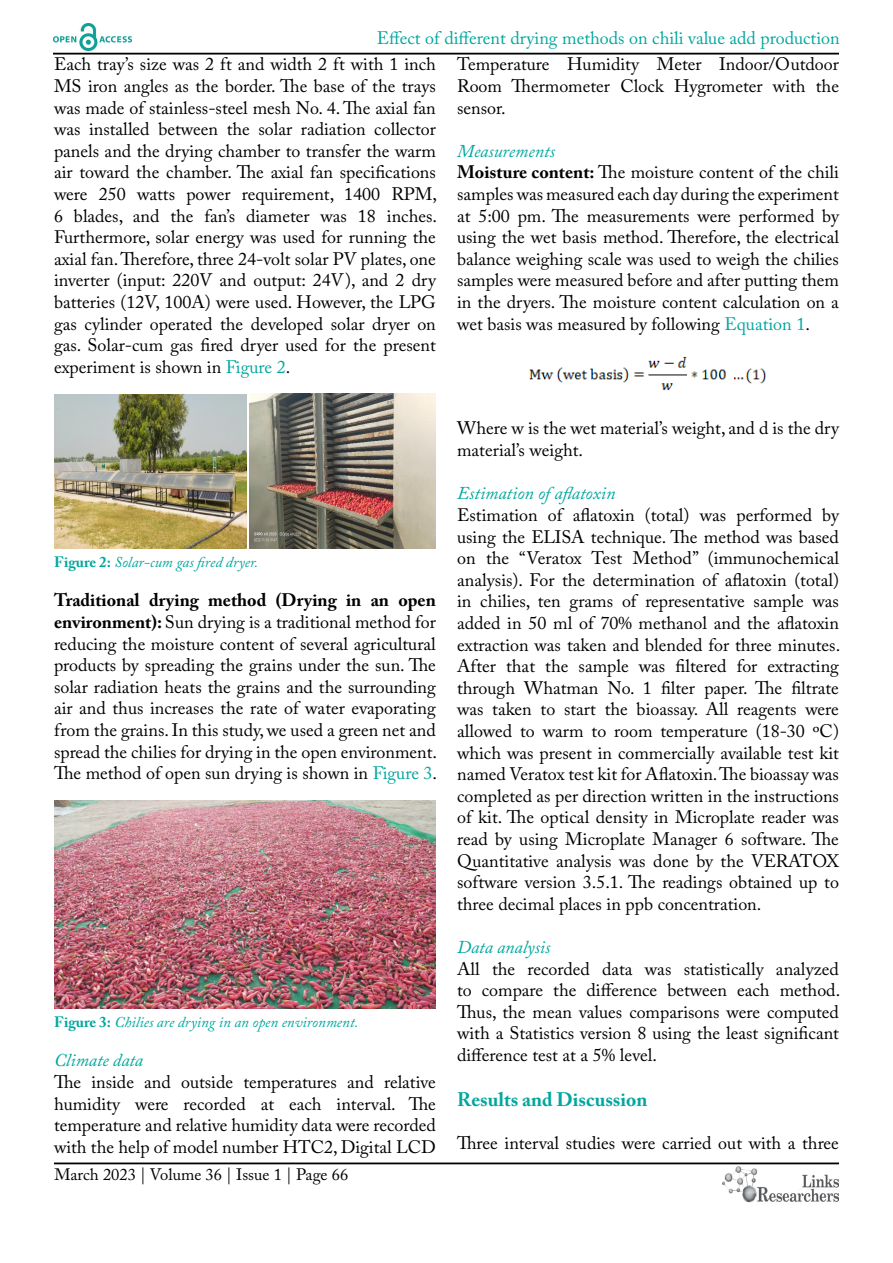
<style>
.page{position:relative;width:893px;height:1263px;background:#fff}
.page>*{position:absolute;margin:0;border:0;box-sizing:border-box;transform-origin:0 0}
.t1{font:700 19.5px "Adobe Caslon Pro";color:#00a79e}
.t2{font:18px/21.6px "Adobe Caslon Pro";color:#000;text-align:justify}
.t3{font:18px "Adobe Caslon Pro";color:#00a79e}
.t4{font:italic 18px "Adobe Caslon Pro";color:#00a79e}
.t5{font:16.5px "Adobe Caslon Pro";color:#000}
.t6{font:italic 15px "Adobe Caslon Pro";color:#00a79e}
.s1{color:#00a79e}
.s2{font-weight:700;font-style:normal}
.s3{font-weight:700}
.s4{font-style:italic;color:#00a79e}
</style>
<div class="page">
<hr style="left:53px;top:53px;width:786px;height:2px;background:#000">
<hr style="left:54px;top:1162px;width:785px;height:2px;background:#000">
<img style="left:722px;top:1166px;width:117px;height:37px">
<img style="left:53px;top:24px;width:78px;height:27px">
<img style="left:54px;top:394px;width:193px;height:155px">
<img style="left:249px;top:394px;width:187px;height:155px">
<img style="left:54px;top:800px;width:382px;height:209px">
<img style="left:530px;top:356px;width:236px;height:35px">
<p class="t3" style="left:377px;top:27px;width:464px">Effect of different drying methods on chili value add production</p>
<p class="t2" style="left:54px;top:53px;width:385px">Each tray’s size was 2 ft and width 2 ft with 1 inch MS iron angles as the border. The base of the trays was made of stainless-steel mesh No. 4. The axial fan was installed between the solar radiation collector panels and the drying chamber to transfer the warm air toward the chamber. The axial fan specifications were 250 watts power requirement, 1400 RPM, 6 blades, and the fan’s diameter was 18 inches.<br>Furthermore, solar energy was used for running the axial fan. Therefore, three 24-volt solar PV plates, one inverter (input: 220V and output: 24V), and 2 dry batteries (12V, 100A) were used. However, the LPG gas cylinder operated the developed solar dryer on gas. Solar-cum gas fired dryer used for the present experiment is shown in <span class="s1">Figure 2</span>.</p>
<p class="t6" style="left:54px;top:553px;width:206px"><span class="s2">Figure 2:</span> Solar-cum gas fired dryer.</p>
<p class="t2" style="left:54px;top:589px;width:385px"><span class="s3">Traditional drying method (Drying in an open environment):</span> Sun drying is a traditional method for reducing the moisture content of several agricultural products by spreading the grains under the sun. The solar radiation heats the grains and the surrounding air and thus increases the rate of water evaporating from the grains. In this study, we used a green net and spread the chilies for drying in the open environment.<br>The method of open sun drying is shown in <span class="s1">Figure 3</span>.</p>
<p class="t6" style="left:54px;top:1013px;width:306px"><span class="s2">Figure 3:</span> Chilies are drying in an open environment.</p>
<p class="t4" style="left:54px;top:1050px;width:91px">Climate data</p>
<p class="t2" style="left:54px;top:1071px;width:383px">The inside and outside temperatures and relative humidity were recorded at each interval. The temperature and relative humidity data were recorded with the help of model number HTC2, Digital LCD</p>
<p class="t5" style="left:54px;top:1165px;width:295px">March 2023 | Volume 36 | Issue 1 | Page 66</p>
<p class="t2" style="left:457px;top:53px;width:383px">Temperature Humidity Meter Indoor/Outdoor Room Thermometer Clock Hygrometer with the sensor.</p>
<p class="t2" style="left:457px;top:140px;width:383px;text-align:left"><span class="s4">Measurements<br></span><span class="s3">Moisture content:</span> The moisture content of the chili samples was measured each day during the experiment at 5:00 pm. The measurements were performed by using the wet basis method. Therefore, the electrical balance weighing scale was used to weigh the chilies samples were measured before and after putting them in the dryers. The moisture content calculation on a wet basis was measured by following <span class="s1">Equation 1</span>.</p>
<p class="t2" style="left:457px;top:417px;width:383px">Where w is the wet material’s weight, and d is the dry material’s weight.</p>
<p class="t4" style="left:457px;top:482px;width:160px">Estimation of aflatoxin</p>
<p class="t2" style="left:457px;top:504px;width:385px">Estimation of aflatoxin (total) was performed by using the ELISA technique. The method was based on the “Veratox Test Method” (immunochemical analysis). For the determination of aflatoxin (total) in chilies, ten grams of representative sample was added in 50 ml of 70% methanol and the aflatoxin extraction was taken and blended for three minutes.<br>After that the sample was filtered for extracting through Whatman No. 1 filter paper. The filtrate was taken to start the bioassay. All reagents were allowed to warm to room temperature (18-30 ºC) which was present in commercially available test kit named Veratox test kit for Aflatoxin. The bioassay was completed as per direction written in the instructions of kit. The optical density in Microplate reader was read by using Microplate Manager 6 software. The Quantitative analysis was done by the VERATOX software version 3.5.1. The readings obtained up to three decimal places in ppb concentration.</p>
<p class="t4" style="left:457px;top:936px;width:95px">Data analysis</p>
<p class="t2" style="left:457px;top:957px;width:385px">All the recorded data was statistically analyzed to compare the difference between each method.<br>Thus, the mean values comparisons were computed with a Statistics version 8 using the least significant difference test at a 5% level.</p>
<p class="t1" style="left:457px;top:1088px;width:192px">Results and Discussion</p>
<p class="t2" style="left:457px;top:1132px;width:383px">Three interval studies were carried out with a three</p>
</div>
